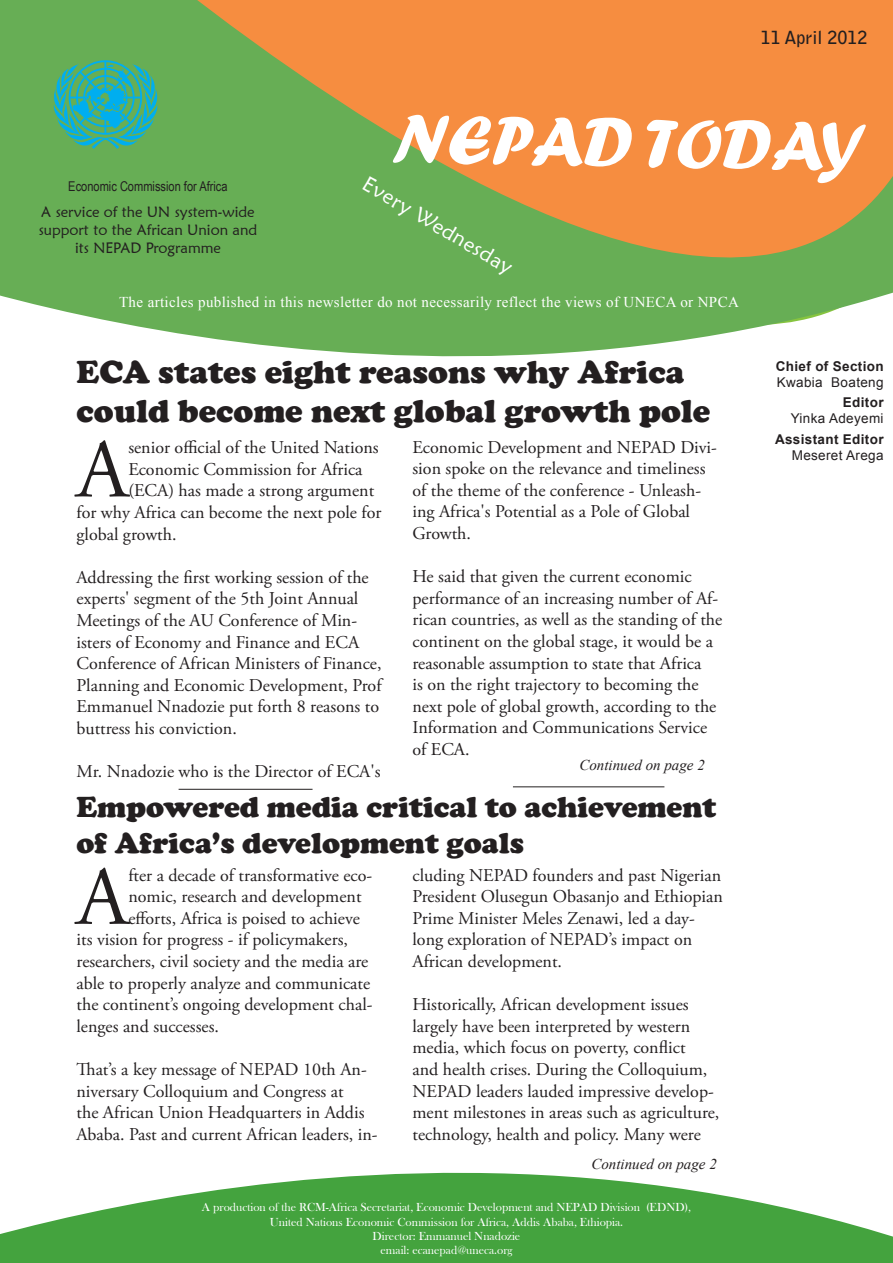
<style>
.page{position:relative;width:893px;height:1263px;background:#fff}
.page>*{position:absolute;margin:0;border:0;box-sizing:border-box;transform-origin:0 0}
.body_text{font:83.1px "Adobe Garamond Pro";color:#231f20}
.t1{font:72px "Forte";color:#fff}
.heading1{font:900 33px/39.6px "Cooper";color:#231f20}
.heading1-2{font:900 30px/36px "Cooper";color:#231f20}
.Body{font:21px "Maiandra GD";color:#fff}
.body_text-2{font:18px/21.6px "Adobe Garamond Pro";color:#231f20}
.t2{font:700 18px "Bell Gothic Std";color:#231f20}
.Body-2{font:15px "Times New Roman";letter-spacing:.025em;color:#fff}
.t3{font:15px/18px "Maiandra GD";color:#231f20;text-align:center}
.body_text-3{font:italic 15px "Times New Roman";color:#231f20}
.Body-3{font:700 13.5px/16.2px "Arial";letter-spacing:.025em;color:#231f20}
.Body-4{font:13.5px/16.2px "Arial";letter-spacing:.025em;color:#231f20;text-align:right}
.t4{font:13.5px "Arial Narrow";color:#231f20}
.t5{font:12px/14.4px "Bask Old Face";color:#fff;text-align:center}
.s1{font-weight:400}
.s2{font-weight:700}
</style>
<div class="page">
<svg style="left:0;top:1172px;width:893px;height:91px;fill:#44a33e"></svg>
<svg style="left:0;top:0;width:893px;height:357px;background:#a9a556"></svg>
<svg style="left:54px;top:60px;width:126px;height:99px;background:#47ae83"></svg>
<hr style="left:513px;top:786px;width:151px;height:1px;background:#231f20">
<hr style="left:179px;top:789px;width:134px;height:1px;background:#231f20">
<p class="t4" style="left:68px;top:176px;width:161px">Economic Commission for Africa</p>
<p class="t3" style="left:39px;top:203px;width:220px">A service of the UN system-wide support to the African Union and its NEPAD Programme</p>
<p class="t2" style="left:761px;top:26px;width:108px">11 April 2012</p>
<p class="t1" style="left:392px;top:97px;width:476px;rotate:1deg">NEPAD TODAY</p>
<p class="Body" style="left:371px;top:171px;width:172px;rotate:30deg">Every Wednesday</p>
<p class="Body-2" style="left:119px;top:292px;width:621px">The articles published in this newsletter do not necessarily reflect the views of UNECA or NPCA</p>
<p class="heading1" style="left:77px;top:352px;width:635px">ECA states eight reasons why Africa could become next global growth pole</p>
<p class="body_text" style="left:77px;top:420px;width:53px">A</p>
<p class="body_text-2" style="left:128px;top:437px;width:252px">senior official of the United Nations</p>
<p class="body_text-2" style="left:412px;top:437px;width:306px">Economic Development and NEPAD Divi&shy;sion spoke on the relevance and timeliness of the theme of the conference - Unleash&shy;ing Africa's Potential as a Pole of Global Growth.</p>
<p class="body_text-2" style="left:412px;top:566px;width:311px">He said that given the current economic performance of an increasing number of Af&shy;rican countries, as well as the standing of the continent on the global stage, it would be a reasonable assumption to state that Africa<br>is on the right trajectory to becoming the next pole of global growth, according to the Information and Communications Service of ECA.</p>
<p class="body_text-2" style="left:128px;top:459px;width:236px">Economic Commission for Africa</p>
<p class="body_text-2" style="left:128px;top:480px;width:247px">(ECA) has made a strong argument</p>
<p class="body_text-2" style="left:77px;top:502px;width:306px">for why Africa can become the next pole for</p>
<p class="body_text-2" style="left:77px;top:524px;width:102px">global growth.</p>
<p class="body_text-2" style="left:77px;top:567px;width:307px">Addressing the first working session of the experts' segment of the 5th Joint Annual Meetings of the AU Conference of Min&shy;isters of Economy and Finance and ECA Conference of African Ministers of Finance, Planning and Economic Development, Prof Emmanuel Nnadozie put forth 8 reasons to buttress his conviction.</p>
<p class="body_text-2" style="left:77px;top:761px;width:305px">Mr. Nnadozie who is the Director of ECA's</p>
<p class="body_text-3" style="left:579px;top:755px;width:127px">Continued on page 2</p>
<p class="heading1-2" style="left:77px;top:789px;width:641px">Empowered media critical to achievement of Africa’s development goals</p>
<p class="body_text" style="left:77px;top:847px;width:53px">A</p>
<p class="body_text-2" style="left:128px;top:865px;width:245px">fter a decade of transformative eco-</p>
<p class="body_text-2" style="left:412px;top:865px;width:312px">cluding NEPAD founders and past Nigerian President Olusegun Obasanjo and Ethiopian Prime Minister Meles Zenawi, led a day&shy;long exploration of NEPAD’s impact on African development.</p>
<p class="body_text-2" style="left:412px;top:994px;width:308px">Historically, African development issues largely have been interpreted by western media, which focus on poverty, conflict<br>and health crises. During the Colloquium, NEPAD leaders lauded impressive develop&shy;ment milestones in areas such as agriculture, technology, health and policy. Many were</p>
<p class="body_text-2" style="left:128px;top:886px;width:235px">nomic, research and development</p>
<p class="body_text-2" style="left:128px;top:908px;width:233px">efforts, Africa is poised to achieve</p>
<p class="body_text-2" style="left:77px;top:929px;width:273px">its vision for progress - if policymakers,</p>
<p class="body_text-2" style="left:77px;top:951px;width:293px">researchers, civil society and the media are</p>
<p class="body_text-2" style="left:77px;top:973px;width:295px">able to properly analyze and communicate</p>
<p class="body_text-2" style="left:77px;top:994px;width:298px">the continent’s ongoing development chal-</p>
<p class="body_text-2" style="left:77px;top:1016px;width:144px">lenges and successes.</p>
<p class="body_text-2" style="left:77px;top:1059px;width:303px">That’s a key message of NEPAD 10th An&shy;niversary Colloquium and Congress at<br>the African Union Headquarters in Addis Ababa. Past and current African leaders, in-</p>
<p class="body_text-3" style="left:591px;top:1153px;width:127px">Continued on page 2</p>
<p class="t5" style="left:202px;top:1200px;width:491px">A production of the RCM-Africa Secretariat, Economic Development and NEPAD Division (EDND),<br>United Nations Economic Commission for Africa, Addis Ababa, Ethiopia.</p>
<p class="t5" style="left:373px;top:1229px;width:149px">Director: Emmanuel Nnadozie</p>
<p class="t5" style="left:381px;top:1243px;width:133px">email: ecanepad@uneca.org</p>
<p class="Body-3" style="left:776px;top:358px;width:109px">Chief of Section<br><span class="s1">Kwabia Boateng</span></p>
<p class="Body-4" style="left:791px;top:394px;width:94px"><span class="s2">Editor<br></span>Yinka Adeyemi</p>
<p class="Body-3" style="left:775px;top:431px;width:110px">Assistant Editor</p>
<p class="Body-4" style="left:792px;top:447px;width:93px">Meseret Arega</p>
</div>
